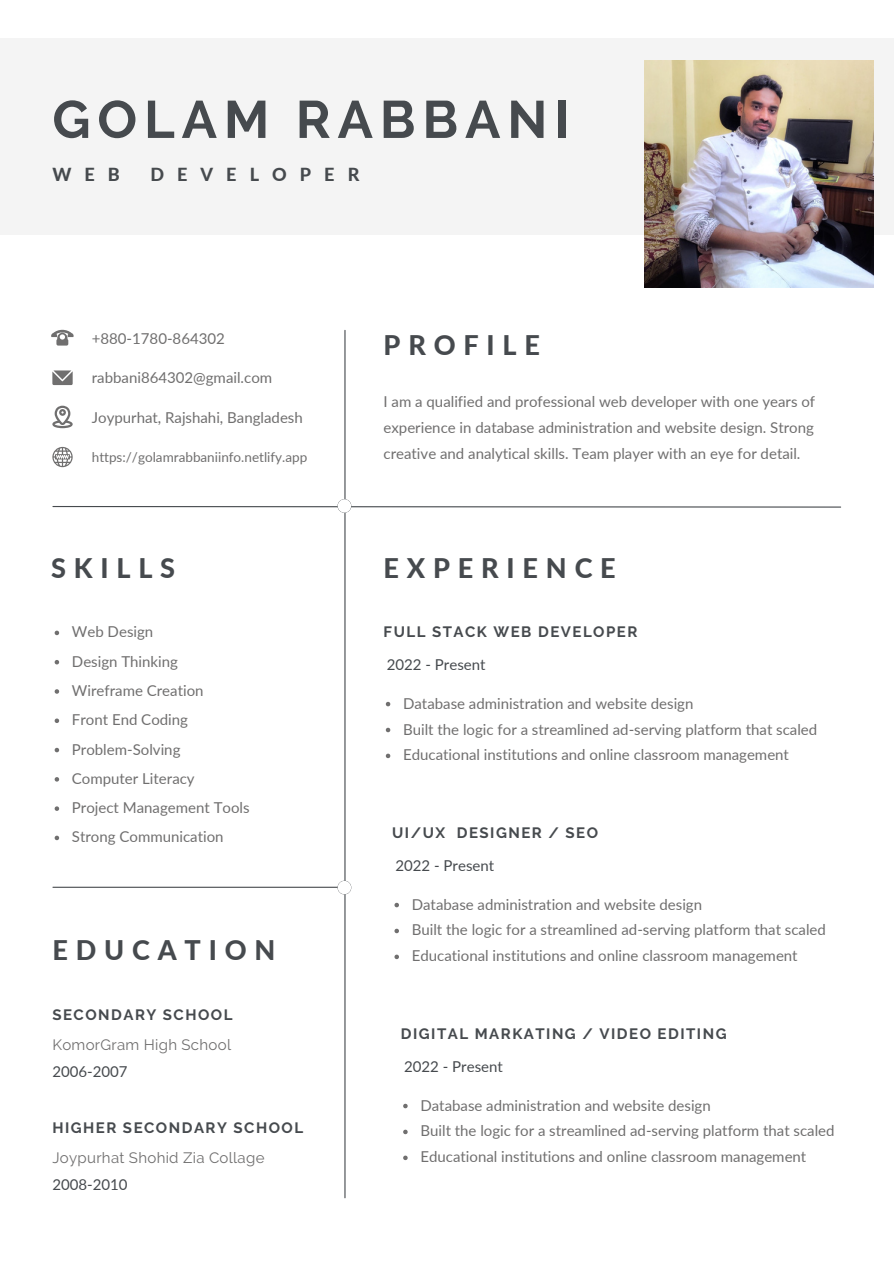
<style>
.page{position:relative;width:894px;height:1264px;background:#fff}
.page>*{position:absolute;margin:0;border:0;box-sizing:border-box;transform-origin:0 0}
.t1{font:700 52.5px "Raleway";letter-spacing:.13em;color:#464a4e}
.t2{font:800 27px "Lato";letter-spacing:.29em;color:#464a4e}
.t3{font:800 18px "Lato";letter-spacing:.725em;color:#464a4e}
.t4{font:15px/26px "Lato";color:#706f6f}
.t5{font:700 15px "Raleway";letter-spacing:.1em;color:#464a4e}
.t6{font:15px "Lato";color:#464a4e}
.t7{font:15px "Raleway";letter-spacing:.02em;color:#706f6f}
.t8{font:13.5px "Lato";color:#706f6f}
</style>
<div class="page">
<div style="left:0;top:38px;width:893px;height:196px;background:#f4f4f4"></div>
<svg style="left:52px;top:370px;width:21px;height:15px"></svg>
<svg style="left:51px;top:330px;width:23px;height:15px"></svg>
<svg style="left:52px;top:405px;width:21px;height:23px"></svg>
<svg style="left:52px;top:447px;width:21px;height:20px"></svg>
<hr style="left:344px;top:330px;width:1px;height:867px;background:#464a4e">
<svg style="left:52px;top:505px;width:789px;height:3px"></svg>
<div style="left:337px;top:499px;width:14px;height:13px;background:#fff;border-radius:50%"></div>
<hr style="left:53px;top:886px;width:291px;height:1px;background:#464a4e">
<div style="left:337px;top:880px;width:14px;height:14px;background:#fff;border-radius:50%"></div>
<img style="left:644px;top:60px;width:229px;height:228px">
<svg style="left:55px;top:630px;width:4px;height:5px"></svg>
<svg style="left:55px;top:660px;width:4px;height:4px"></svg>
<svg style="left:55px;top:689px;width:4px;height:4px"></svg>
<svg style="left:55px;top:718px;width:4px;height:5px"></svg>
<svg style="left:55px;top:747px;width:4px;height:5px"></svg>
<svg style="left:55px;top:777px;width:4px;height:4px"></svg>
<svg style="left:55px;top:806px;width:4px;height:5px"></svg>
<svg style="left:55px;top:835px;width:4px;height:5px"></svg>
<svg style="left:385px;top:701px;width:5px;height:5px"></svg>
<svg style="left:385px;top:727px;width:5px;height:5px"></svg>
<svg style="left:385px;top:753px;width:5px;height:5px"></svg>
<svg style="left:394px;top:902px;width:5px;height:5px"></svg>
<svg style="left:394px;top:928px;width:5px;height:5px"></svg>
<svg style="left:394px;top:954px;width:5px;height:5px"></svg>
<svg style="left:403px;top:1103px;width:4px;height:5px"></svg>
<svg style="left:403px;top:1129px;width:4px;height:5px"></svg>
<svg style="left:403px;top:1155px;width:4px;height:5px"></svg>
<h1 class="t1" style="left:52px;top:89px;width:518px">GOLAM RABBANI</h1>
<p class="t3" style="left:52px;top:163px;width:69px">WEB</p>
<p class="t3" style="left:150px;top:163px;width:210px">DEVELOPER</p>
<p class="t4" style="left:92px;top:325px;width:135px">+880-1780-864302</p>
<p class="t4" style="left:92px;top:364px;width:182px">rabbani864302@gmail.com</p>
<p class="t4" style="left:92px;top:404px;width:212px">Joypurhat, Rajshahi, Bangladesh</p>
<p class="t8" style="left:92px;top:449px;width:217px">https://golamrabbaniinfo.netlify.app</p>
<h2 class="t2" style="left:51px;top:551px;width:126px">SKILLS</h2>
<p class="t4" style="left:72px;top:617px;width:179px;line-height:29.2px">Web Design<br>Design Thinking<br>Wireframe Creation<br>Front End Coding<br>Problem-Solving<br>Computer Literacy<br>Project Management Tools<br>Strong Communication</p>
<h2 class="t2" style="left:52px;top:933px;width:224px">EDUCATION</h2>
<p class="t5" style="left:52px;top:1006px;width:182px">SECONDARY SCHOOL</p>
<p class="t7" style="left:52px;top:1036px;width:180px">KomorGram High School</p>
<p class="t6" style="left:52px;top:1061px;width:77px">2006-2007</p>
<p class="t5" style="left:52px;top:1119px;width:252px">HIGHER SECONDARY SCHOOL</p>
<p class="t7" style="left:52px;top:1149px;width:213px">Joypurhat Shohid Zia Collage</p>
<p class="t6" style="left:52px;top:1174px;width:77px">2008-2010</p>
<h2 class="t2" style="left:383px;top:328px;width:158px">PROFILE</h2>
<p class="t4" style="left:383px;top:388px;width:433px;text-align:justify">I am a qualified and professional web developer with one years of experience in database administration and website design. Strong creative and analytical skills. Team player with an eye for detail.</p>
<h2 class="t2" style="left:383px;top:551px;width:234px">EXPERIENCE</h2>
<p class="t5" style="left:383px;top:623px;width:255px">FULL STACK WEB DEVELOPER</p>
<p class="t6" style="left:387px;top:655px;width:100px">2022 - Present</p>
<p class="t4" style="left:403px;top:689px;width:415px">Database administration and website design<br>Built the logic for a streamlined ad-serving platform that scaled<br>Educational institutions and online classroom management</p>
<p class="t5" style="left:392px;top:824px;width:207px">UI/UX DESIGNER / SEO</p>
<p class="t6" style="left:395px;top:856px;width:100px">2022 - Present</p>
<p class="t4" style="left:411px;top:890px;width:415px">Database administration and website design<br>Built the logic for a streamlined ad-serving platform that scaled<br>Educational institutions and online classroom management</p>
<p class="t5" style="left:401px;top:1025px;width:327px">DIGITAL MARKATING / VIDEO EDITING</p>
<p class="t6" style="left:404px;top:1057px;width:100px">2022 - Present</p>
<p class="t4" style="left:420px;top:1091px;width:415px">Database administration and website design<br>Built the logic for a streamlined ad-serving platform that scaled<br>Educational institutions and online classroom management</p>
</div>
